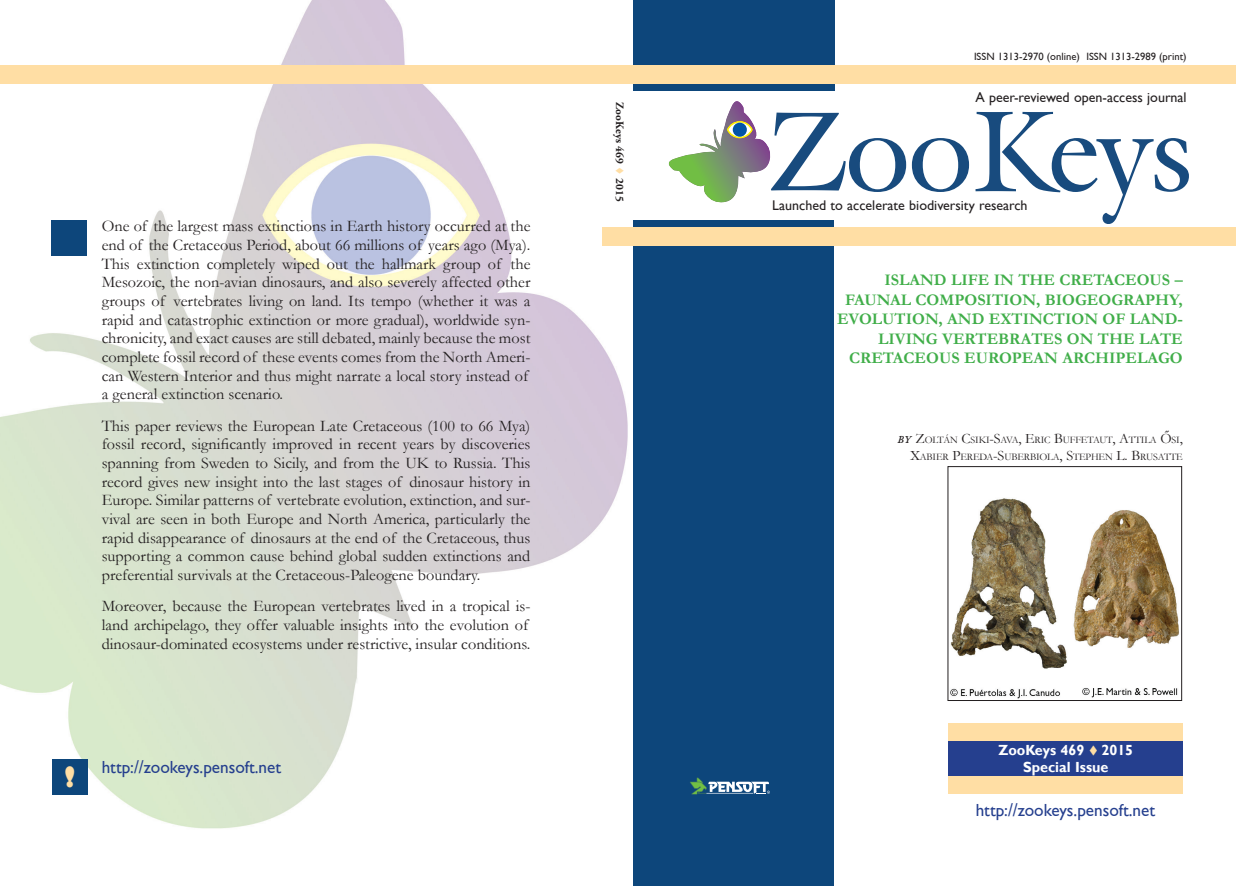
<style>
.page{position:relative;width:1236px;height:886px;background:#fff}
.page>*{position:absolute;margin:0;border:0;box-sizing:border-box;transform-origin:0 0}
.t1{font:800 27.12px "Gill Sans";color:#ffdea4}
.t2{font:17.5px "Gill Sans";color:#253f8e}
.t3{font:16.25px/18.6px "Garamond";color:#231f20}
.t4{font:700 16.25px/19.5px "Garamond";color:#40ae49;text-align:right}
.t5{font:700 14.62px/17.6px "Gill Sans";color:#fff;text-align:center}
.t6{font:14px "Gill Sans";color:#231f20}
.t7{font:700 11.25px "Adobe Garamond Pro";color:#231f20}
.t8{font:10.62px "Gill Sans";color:#231f20}
.t9{font:10.12px/17.2px "Garamond";letter-spacing:-.015em;color:#231f20;text-align:right}
.s1{color:#ffdea4}
.s2{font-weight:600;font-style:italic}
.s3{font-size:14.38px}
</style>
<div class="page">
<img style="left:0;top:0;width:650px;height:829px">
<div style="left:633px;top:221px;width:200px;height:665px;background:#0d467b"></div>
<div style="left:633px;top:0;width:201px;height:91px;background:#0d467b"></div>
<svg style="left:690px;top:777px;width:79px;height:17px"></svg>
<div style="left:0;top:65px;width:1235px;height:19px;background:#ffdea4"></div>
<div style="left:602px;top:228px;width:633px;height:18px;background:#ffdea4"></div>
<svg style="left:668px;top:101px;width:300px;height:102px"></svg>
<svg style="left:975px;top:112px;width:213px;height:112px"></svg>
<div style="left:948px;top:740px;width:234px;height:36px;background:#253f8e"></div>
<div style="left:948px;top:723px;width:234px;height:17px;background:#ffdea4"></div>
<div style="left:948px;top:776px;width:234px;height:18px;background:#ffdea4"></div>
<div style="left:52px;top:759px;width:35px;height:35px;background:#0d467b"></div>
<div style="left:52px;top:221px;width:35px;height:35px;background:#0d467b"></div>
<img style="left:950px;top:498px;width:229px;height:201px">
<div style="left:947px;top:466px;width:234px;height:235px;border:1px solid #231f20"></div>
<p class="t3" style="left:102px;top:216px;width:430px">One of the largest mass extinctions in Earth history occurred at the end of the Cretaceous Period, about 66 millions of years ago (Mya).<br>This extinction completely wiped out the hallmark group of the Mesozoic, the non-avian dinosaurs, and also severely affected other groups of vertebrates living on land. Its tempo (whether it was a rapid and catastrophic extinction or more gradual), worldwide syn&shy;chronicity, and exact causes are still debated, mainly because the most complete fossil record of these events comes from the North Ameri&shy;can Western Interior and thus might narrate a local story instead of a general extinction scenario.</p>
<p class="t3" style="left:102px;top:416px;width:430px;text-align:justify">This paper reviews the European Late Cretaceous (100 to 66 Mya) fossil record, significantly improved in recent years by discoveries spanning from Sweden to Sicily, and from the UK to Russia. This record gives new insight into the last stages of dinosaur history in Europe. Similar patterns of vertebrate evolution, extinction, and sur&shy;vival are seen in both Europe and North America, particularly the rapid disappearance of dinosaurs at the end of the Cretaceous, thus supporting a common cause behind global sudden extinctions and preferential survivals at the Cretaceous-Paleogene boundary.</p>
<p class="t3" style="left:102px;top:596px;width:430px">Moreover, because the European vertebrates lived in a tropical is&shy;land archipelago, they offer valuable insights into the evolution of dinosaur-dominated ecosystems under restrictive, insular conditions.</p>
<h1 class="t1" style="left:64px;top:760px;width:12px">!</h1>
<p class="t2" style="left:102px;top:757px;width:181px">http://zookeys.pensoft.net</p>
<p class="t7" style="left:626px;top:102px;width:101px;rotate:90deg">ZooKeys 469 <span class="s1">▼</span> 2015</p>
<p class="t8" style="left:973px;top:50px;width:214px">ISSN 1313-2970 (online) ISSN 1313-2989 (print)</p>
<p class="t6" style="left:975px;top:89px;width:213px">A peer-reviewed open-access journal</p>
<p class="t6" style="left:772px;top:197px;width:257px">Launched to accelerate biodiversity research</p>
<p class="t4" style="left:837px;top:270px;width:347px">ISLAND LIFE IN THE CRETACEOUS – FAUNAL COMPOSITION, BIOGEOGRAPHY, EVOLUTION, AND EXTINCTION OF LAND-LIVING VERTEBRATES ON THE LATE CRETACEOUS EUROPEAN ARCHIPELAGO</p>
<p class="t9" style="left:897px;top:430px;width:286px"><span class="s2">by</span> <span class="s3">Z</span>OLTÁN <span class="s3">C</span>SIKI<span class="s3">-S</span>AVA<span class="s3">, E</span>RIC <span class="s3">B</span>UFFETAUT<span class="s3">, A</span>TTILA <span class="s3">Ő</span>SI<span class="s3">,<br>X</span>ABIER <span class="s3">P</span>EREDA<span class="s3">-S</span>UBERBIOLA<span class="s3">, S</span>TEPHEN <span class="s3">L. B</span>RUSATTE</p>
<p class="t5" style="left:998px;top:741px;width:136px">ZooKeys 469 <span class="s1">▼</span> 2015<br>Special Issue</p>
<p class="t2" style="left:975px;top:800px;width:181px">http://zookeys.pensoft.net</p>
</div>
